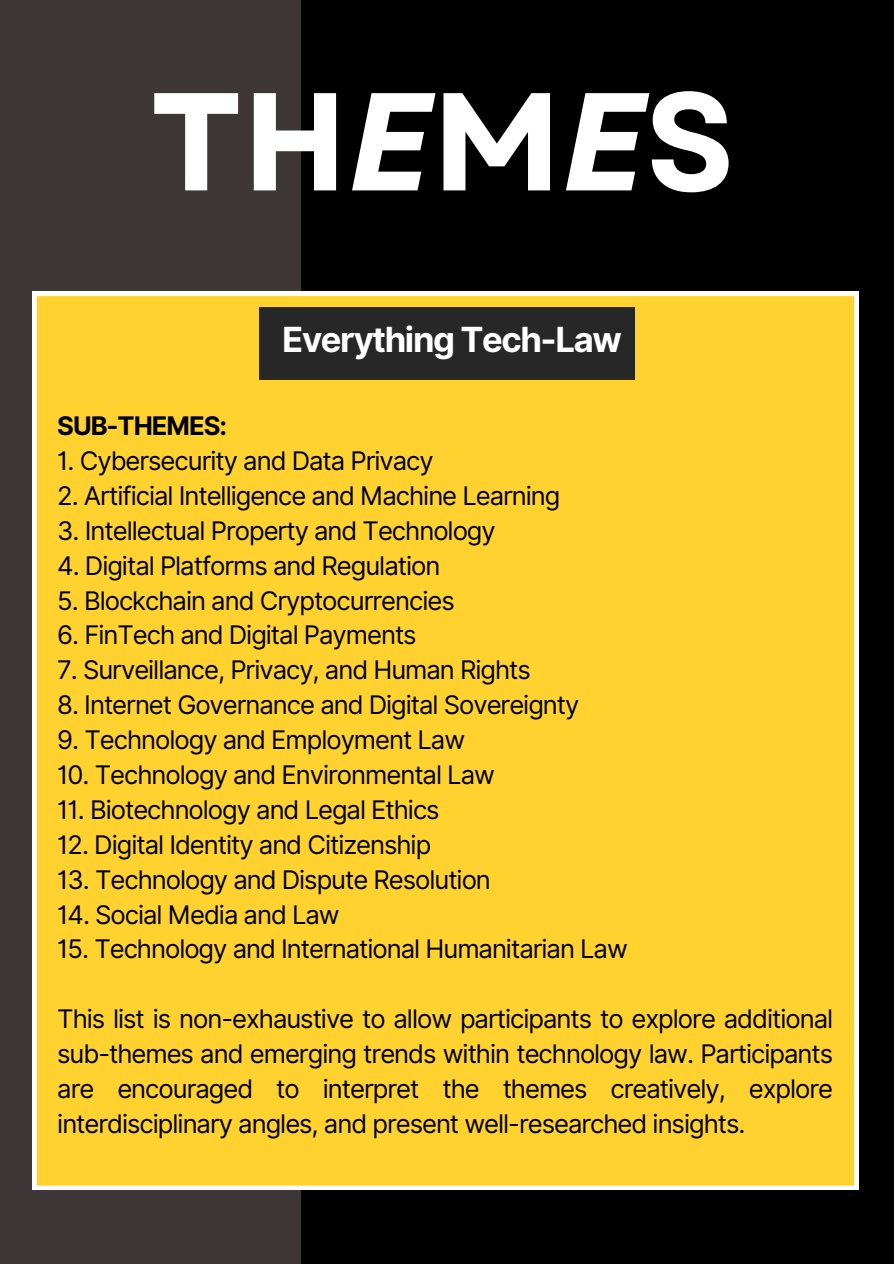
<style>
.page{position:relative;width:894px;height:1264px;background:#fff}
.page>*{position:absolute;margin:0;border:0;box-sizing:border-box;transform-origin:0 0}
.t1{font:700 138.9px "Garet";color:#fff}
.t2{font:700 34.65px "Inter";letter-spacing:-.04em;color:#fff}
.t3{font:25.65px/34.8px "Inter";letter-spacing:-.04em;color:#000;text-align:justify}
.t4{font:700 25.65px "Inter";letter-spacing:-.04em;color:#000}
.s1{font-style:italic}
</style>
<div class="page">
<div style="left:0;top:0;width:893px;height:1263px;background:#000"></div>
<div style="left:0;top:0;width:300px;height:1263px;background:#3e3737"></div>
<div style="left:32px;top:291px;width:826px;height:898px;background:#ffd230"></div>
<div style="left:259px;top:307px;width:375px;height:72px;background:#272727"></div>
<p class="t1" style="left:150px;top:42px;width:586px">TH<span class="s1">E</span>M<span class="s1">E</span>S</p>
<h1 class="t2" style="left:282px;top:318px;width:341px">Everything Tech-Law</h1>
<h2 class="t4" style="left:57px;top:410px;width:171px">SUB-THEMES:</h2>
<p class="t3" style="left:57px;top:443px;width:378px">1. Cybersecurity and Data Privacy</p>
<p class="t3" style="left:57px;top:478px;width:504px">2. Artificial Intelligence and Machine Learning</p>
<p class="t3" style="left:57px;top:513px;width:440px">3. Intellectual Property and Technology</p>
<p class="t3" style="left:57px;top:548px;width:384px">4. Digital Platforms and Regulation</p>
<p class="t3" style="left:57px;top:583px;width:399px">5. Blockchain and Cryptocurrencies</p>
<p class="t3" style="left:57px;top:617px;width:361px">6. FinTech and Digital Payments</p>
<p class="t3" style="left:57px;top:652px;width:475px">7. Surveillance, Privacy, and Human Rights</p>
<p class="t3" style="left:57px;top:687px;width:523px">8. Internet Governance and Digital Sovereignty</p>
<p class="t3" style="left:57px;top:722px;width:409px">9. Technology and Employment Law</p>
<p class="t3" style="left:57px;top:757px;width:439px">10. Technology and Environmental Law</p>
<p class="t3" style="left:57px;top:792px;width:384px">11. Biotechnology and Legal Ethics</p>
<p class="t3" style="left:57px;top:827px;width:375px">12. Digital Identity and Citizenship</p>
<p class="t3" style="left:57px;top:862px;width:435px">13. Technology and Dispute Resolution</p>
<p class="t3" style="left:57px;top:896px;width:284px">14. Social Media and Law</p>
<p class="t3" style="left:57px;top:931px;width:572px">15. Technology and International Humanitarian Law</p>
<p class="t3" style="left:57px;top:1001px;width:777px">This list is non-exhaustive to allow participants to explore additional sub-themes and emerging trends within technology law. Participants are encouraged to interpret the themes creatively, explore interdisciplinary angles, and present well-researched insights.</p>
</div>
